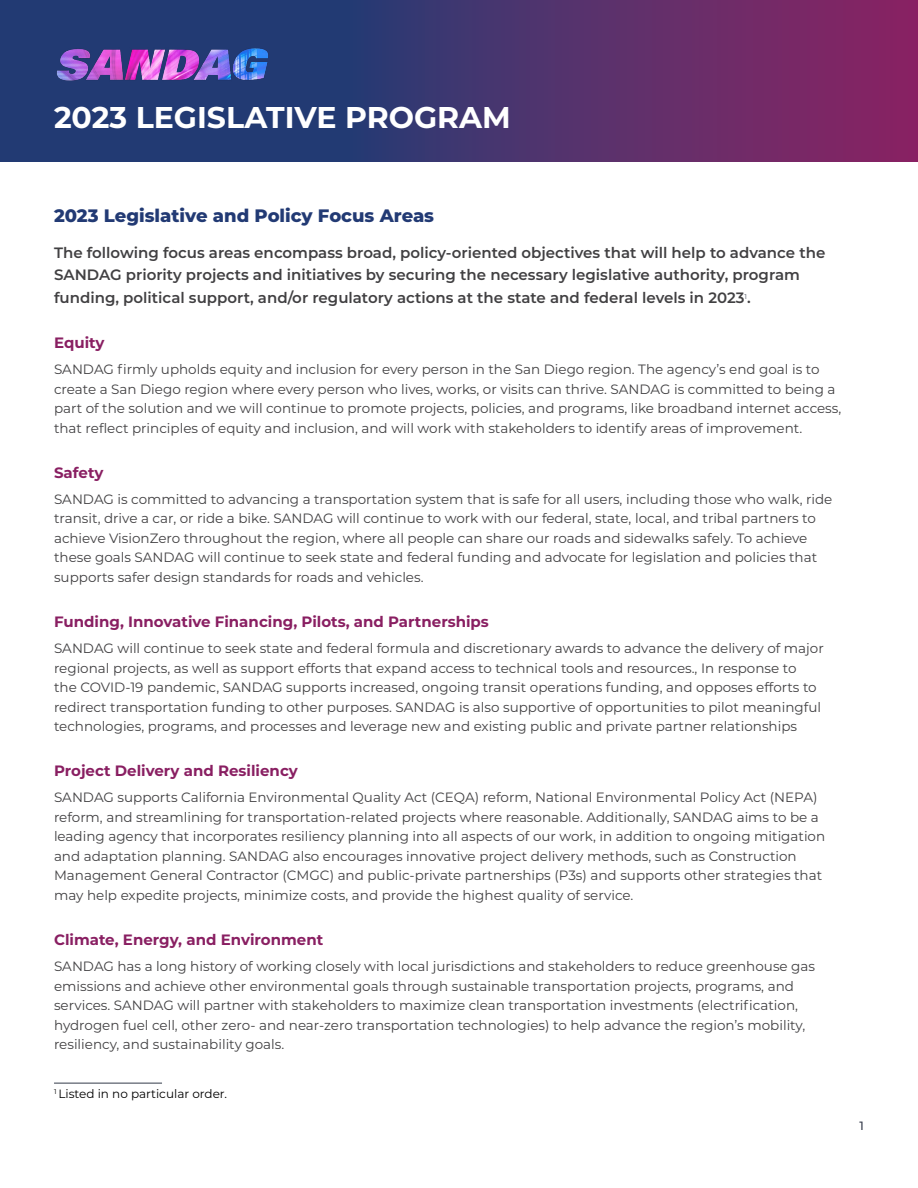
<style>
.page{position:relative;width:918px;height:1188px;background:#fff}
.page>*{position:absolute;margin:0;border:0;box-sizing:border-box;transform-origin:0 0}
.t1{font:700 30px "Montserrat";color:#fff}
.t2{font:800 18px "Montserrat";color:#223a74}
.t3{font:600 15px/22.5px "Montserrat";color:#414042}
.t4{font:700 15px "Montserrat";color:#891f62}
.t5{font:13.5px/19.5px "Montserrat";color:#414042}
.t6{font:12px "Montserrat";color:#000}
.t7{font:500 12px "Montserrat";color:#343a4a}
</style>
<div class="page">
<svg style="left:0;top:0;width:918px;height:162px;background:#48336d"></svg>
<img style="left:54px;top:48px;width:216px;height:35px">
<hr style="left:54px;top:1083px;width:108px;height:1px;background:#333b4a">
<h1 class="t1" style="left:54px;top:96px;width:458px">2023 LEGISLATIVE PROGRAM</h1>
<h2 class="t2" style="left:54px;top:202px;width:382px">2023 Legislative and Policy Focus Areas</h2>
<p class="t3" style="left:54px;top:241px;width:773px">The following focus areas encompass broad, policy-oriented objectives that will help to advance the<br>SANDAG priority projects and initiatives by securing the necessary legislative authority, program funding, political support, and/or regulatory actions at the state and federal levels in 2023<sup>1</sup>.</p>
<p class="t4" style="left:54px;top:332px;width:52px">Equity</p>
<p class="t5" style="left:54px;top:359px;width:789px">SANDAG firmly upholds equity and inclusion for every person in the San Diego region. The agency’s end goal is to create a San Diego region where every person who lives, works, or visits can thrive. SANDAG is committed to being a part of the solution and we will continue to promote projects, policies, and programs, like broadband internet access, that reflect principles of equity and inclusion, and will work with stakeholders to identify areas of improvement.</p>
<p class="t4" style="left:54px;top:461px;width:51px">Safety</p>
<p class="t5" style="left:54px;top:489px;width:780px">SANDAG is committed to advancing a transportation system that is safe for all users, including those who walk, ride transit, drive a car, or ride a bike. SANDAG will continue to work with our federal, state, local, and tribal partners to achieve VisionZero throughout the region, where all people can share our roads and sidewalks safely. To achieve these goals SANDAG will continue to seek state and federal funding and advocate for legislation and policies that supports safer design standards for roads and vehicles.</p>
<p class="t4" style="left:54px;top:611px;width:436px">Funding, Innovative Financing, Pilots, and Partnerships</p>
<p class="t5" style="left:54px;top:638px;width:771px">SANDAG will continue to seek state and federal formula and discretionary awards to advance the delivery of major regional projects, as well as support efforts that expand access to technical tools and resources., In response to<br>the COVID-19 pandemic, SANDAG supports increased, ongoing transit operations funding, and opposes efforts to redirect transportation funding to other purposes. SANDAG is also supportive of opportunities to pilot meaningful technologies, programs, and processes and leverage new and existing public and private partner relationships</p>
<p class="t4" style="left:54px;top:760px;width:245px">Project Delivery and Resiliency</p>
<p class="t5" style="left:54px;top:787px;width:773px">SANDAG supports California Environmental Quality Act (CEQA) reform, National Environmental Policy Act (NEPA) reform, and streamlining for transportation-related projects where reasonable. Additionally, SANDAG aims to be a leading agency that incorporates resiliency planning into all aspects of our work, in addition to ongoing mitigation and adaptation planning. SANDAG also encourages innovative project delivery methods, such as Construction Management General Contractor (CMGC) and public-private partnerships (P3s) and supports other strategies that may help expedite projects, minimize costs, and provide the highest quality of service.</p>
<p class="t4" style="left:54px;top:929px;width:271px">Climate, Energy, and Environment</p>
<p class="t5" style="left:54px;top:956px;width:763px">SANDAG has a long history of working closely with local jurisdictions and stakeholders to reduce greenhouse gas emissions and achieve other environmental goals through sustainable transportation projects, programs, and services. SANDAG will partner with stakeholders to maximize clean transportation investments (electrification, hydrogen fuel cell, other zero- and near-zero transportation technologies) to help advance the region’s mobility, resiliency, and sustainability goals.</p>
<p class="t6" style="left:54px;top:1085px;width:175px"><sup>1</sup> Listed in no particular order.</p>
<p class="t7" style="left:860px;top:1117px;width:6px">1</p>
</div>
